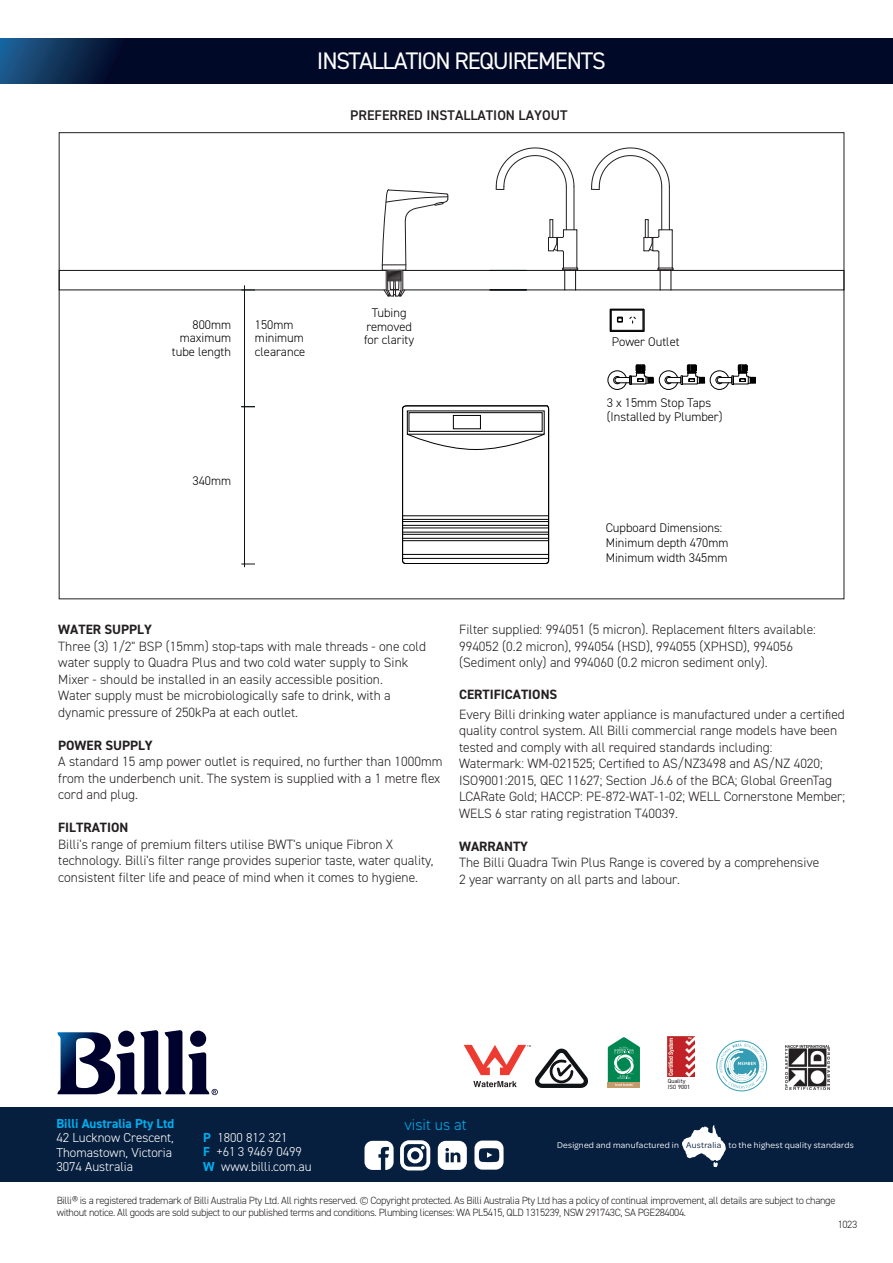
<style>
.page{position:relative;width:893px;height:1263px;background:#fff}
.page>*{position:absolute;margin:0;border:0;box-sizing:border-box;transform-origin:0 0}
.t1{font:24px "DIN2014";letter-spacing:-.05em;color:#fff}
.t2{font:300 15.6px "DIN2014";color:#00aeef}
.t3{font:600 13.95px "DIN2014";color:#231f20}
.t4{font:300 13.5px/16.5px "DIN2014";color:#231f20}
.t5{font:700 13.5px "DIN2014";color:#231f20}
.t6{font:300 13.05px/14.4px "DIN2014";color:#fff}
.t7{font:700 13.05px "DIN2014";color:#00aeef}
.t8{font:300 12.6px/13.5px "DIN2014";color:#000001}
.t9{font:300 10.5px/12px "DIN2014";letter-spacing:-.03em;color:#231f20}
.t10{font:9px "Omnes";letter-spacing:.03em;color:#fff}
.t11{font:6px/6.8px "DIN2014";color:#231f20}
.s1{font-weight:700;color:#00aeef}
.s2{font-size:9px}
.s3{color:#071f3e}
</style>
<div class="page">
<svg style="left:0;top:38px;width:893px;height:45px;background:#020e2e"></svg>
<div style="left:0;top:1107px;width:893px;height:75px;background:#071f3e"></div>
<div style="left:364px;top:1141px;width:30px;height:29px;background:#fff;border-radius:8px"></div>
<svg style="left:400px;top:1140px;width:30px;height:30px"></svg>
<svg style="left:378px;top:1147px;width:11px;height:23px"></svg>
<div style="left:438px;top:1141px;width:29px;height:29px;background:#fff;border-radius:8px"></div>
<svg style="left:445px;top:1148px;width:15px;height:14px"></svg>
<div style="left:474px;top:1140px;width:30px;height:29px;background:#fff;border-radius:8px"></div>
<svg style="left:479px;top:1148px;width:20px;height:14px"></svg>
<svg style="left:682px;top:1125px;width:44px;height:42px"></svg>
<svg style="left:607px;top:364px;width:149px;height:26px"></svg>
<div style="left:610px;top:309px;width:34px;height:23px;border:1px solid #000001"></div>
<svg style="left:611px;top:310px;width:32px;height:21px"></svg>
<hr style="left:244px;top:285px;width:1px;height:282px;background:#111416">
<svg style="left:241px;top:406px;width:14px;height:1px"></svg>
<svg style="left:241px;top:563px;width:14px;height:2px"></svg>
<svg style="left:464px;top:1045px;width:124px;height:43px"></svg>
<img style="left:668px;top:1036px;width:27px;height:40px">
<div style="left:608px;top:1082px;width:32px;height:5px;background:#c39a6b"></div>
<svg style="left:607px;top:1037px;width:33px;height:49px"></svg>
<svg style="left:717px;top:1041px;width:50px;height:50px"></svg>
<div style="left:716px;top:1041px;width:51px;height:50px;border:1px solid #359db3;border-radius:50%"></div>
<svg style="left:719px;top:1043px;width:45px;height:45px"></svg>
<img style="left:785px;top:1045px;width:45px;height:44px">
<svg style="left:58px;top:147px;width:787px;height:150px"></svg>
<svg style="left:402px;top:405px;width:147px;height:159px"></svg>
<div style="left:409px;top:412px;width:133px;height:20px;border:1px solid #000001"></div>
<div style="left:453px;top:415px;width:28px;height:14px;border:1px solid #000001"></div>
<svg style="left:57px;top:1030px;width:161px;height:65px"></svg>
<h1 class="t1" style="left:317px;top:46px;width:290px">INSTALLATION REQUIREMENTS</h1>
<p class="t3" style="left:350px;top:106px;width:219px">PREFERRED INSTALLATION LAYOUT</p>
<p class="t8" style="left:172px;top:318px;width:61px;text-align:right">800mm maximum tube length</p>
<p class="t8" style="left:255px;top:318px;width:52px">150mm minimum clearance</p>
<p class="t8" style="left:193px;top:474px;width:40px">340mm</p>
<p class="t8" style="left:364px;top:306px;width:52px;text-align:center">Tubing removed for clarity</p>
<p class="t8" style="left:612px;top:335px;width:69px">Power Outlet</p>
<p class="t8" style="left:607px;top:396px;width:117px">3 x 15mm Stop Taps (Installed by Plumber)</p>
<p class="t8" style="left:606px;top:520px;width:124px;line-height:15.1px">Cupboard Dimensions:<br>Minimum depth 470mm<br>Minimum width 345mm</p>
<p class="t5" style="left:58px;top:620px;width:95px">WATER SUPPLY</p>
<p class="t4" style="left:58px;top:638px;width:369px">Three (3) 1/2" BSP (15mm) stop-taps with male threads - one cold water supply to Quadra Plus and two cold water supply to Sink Mixer - should be installed in an easily accessible position.<br>Water supply must be microbiologically safe to drink, with a dynamic pressure of 250kPa at each outlet.</p>
<p class="t5" style="left:58px;top:736px;width:96px">POWER SUPPLY</p>
<p class="t4" style="left:58px;top:753px;width:386px">A standard 15 amp power outlet is required, no further than 1000mm from the underbench unit. The system is supplied with a 1 metre flex cord and plug.</p>
<p class="t5" style="left:58px;top:818px;width:72px">FILTRATION</p>
<p class="t4" style="left:58px;top:836px;width:377px">Billi's range of premium filters utilise BWT's unique Fibron X technology. Billi's filter range provides superior taste, water quality, consistent filter life and peace of mind when it comes to hygiene.</p>
<p class="t4" style="left:459px;top:621px;width:358px">Filter supplied: 994051 (5 micron). Replacement filters available:<br>994052 (0.2 micron), 994054 (HSD), 994055 (XPHSD), 994056 (Sediment only) and 994060 (0.2 micron sediment only).</p>
<p class="t5" style="left:459px;top:686px;width:100px">CERTIFICATIONS</p>
<p class="t4" style="left:459px;top:706px;width:388px">Every Billi drinking water appliance is manufactured under a certified quality control system. All Billi commercial range models have been tested and comply with all required standards including:<br>Watermark: WM-021525; Certified to AS/NZ3498 and AS/NZ 4020; ISO9001:2015, QEC 11627; Section J6.6 of the BCA; Global GreenTag LCARate Gold; HACCP: PE-872-WAT-1-02; WELL Cornerstone Member; WELS 6 star rating registration T40039.</p>
<p class="t5" style="left:459px;top:837px;width:71px">WARRANTY</p>
<p class="t4" style="left:459px;top:854px;width:362px">The Billi Quadra Twin Plus Range is covered by a comprehensive<br>2 year warranty on all parts and labour.</p>
<p class="t11" style="left:668px;top:1077px;width:24px">Quality<br>ISO 9001</p>
<p class="t7" style="left:56px;top:1115px;width:119px">Billi Australia Pty Ltd</p>
<p class="t6" style="left:56px;top:1131px;width:119px">42 Lucknow Crescent,<br>Thomastown, Victoria<br>3074 Australia</p>
<p class="t6" style="left:203px;top:1130px;width:110px"><span class="s1">P</span> 1800 812 321<br><span class="s1">F</span> +61 3 9469 0499<br><span class="s1">W</span> www.billi.com.au</p>
<p class="t9" style="left:57px;top:1195px;width:780px">Billi® is a registered trademark of Billi Australia Pty Ltd. All rights reserved. <span class="s2">©</span> Copyright protected. As Billi Australia Pty Ltd has a policy of continual improvement, all details are subject to change without notice. All goods are sold subject to our published terms and conditions. Plumbing licenses: WA PL5415, QLD 1315239, NSW 291743C, SA PGE284004.</p>
<p class="t2" style="left:404px;top:1115px;width:64px">visit us at</p>
<p class="t10" style="left:557px;top:1138px;width:298px">Designed and manufactured in <span class="s3">Australia</span> to the highest quality standards</p>
<p class="t9" style="left:838px;top:1219px;width:21px">1023</p>
</div>
